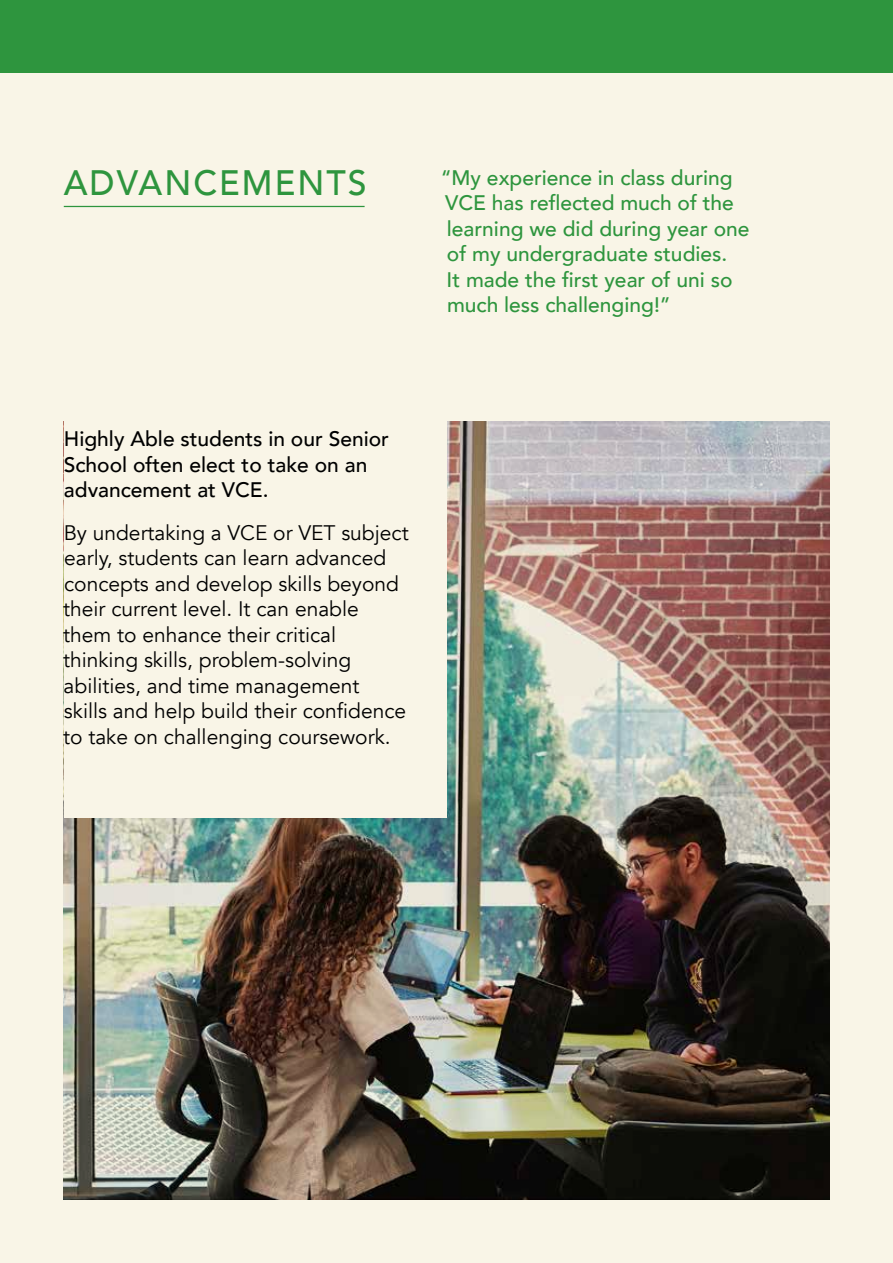
<style>
.page{position:relative;width:893px;height:1263px;background:#fff}
.page>*{position:absolute;margin:0;border:0;box-sizing:border-box;transform-origin:0 0}
.t1{font:500 35.25px "Avenir";letter-spacing:.06em;color:#2e953e;scale:.96 1}
.t2{font:21px/25.5px "Avenir";color:#000}
.t3{font:500 21px/25.5px "Avenir";color:#2e953e}
.t4{font:500 21px/25.5px "Avenir";color:#000}
</style>
<div class="page">
<img style="left:0;top:72px;width:893px;height:1191px">
<hr style="left:64px;top:206px;width:301px;height:1px;background:#2e953e">
<div style="left:0;top:0;width:893px;height:72px;background:#2e953e"></div>
<h1 class="t1" style="left:64px;top:152px;width:317px">ADVANCEMENTS</h1>
<p class="t3" style="left:441px;top:164px;width:310px">“My experience in class during<br>VCE has reflected much of the learning we did during year one of my undergraduate studies.<br>It made the first year of uni so much less challenging!”</p>
<p class="t4" style="left:64px;top:425px;width:327px">Highly Able students in our Senior<br>School often elect to take on an advancement at VCE.</p>
<p class="t2" style="left:63px;top:520px;width:347px">By undertaking a VCE or VET subject early, students can learn advanced concepts and develop skills beyond their current level. It can enable them to enhance their critical thinking skills, problem-solving abilities, and time management<br>skills and help build their confidence to take on challenging coursework.</p>
</div>
